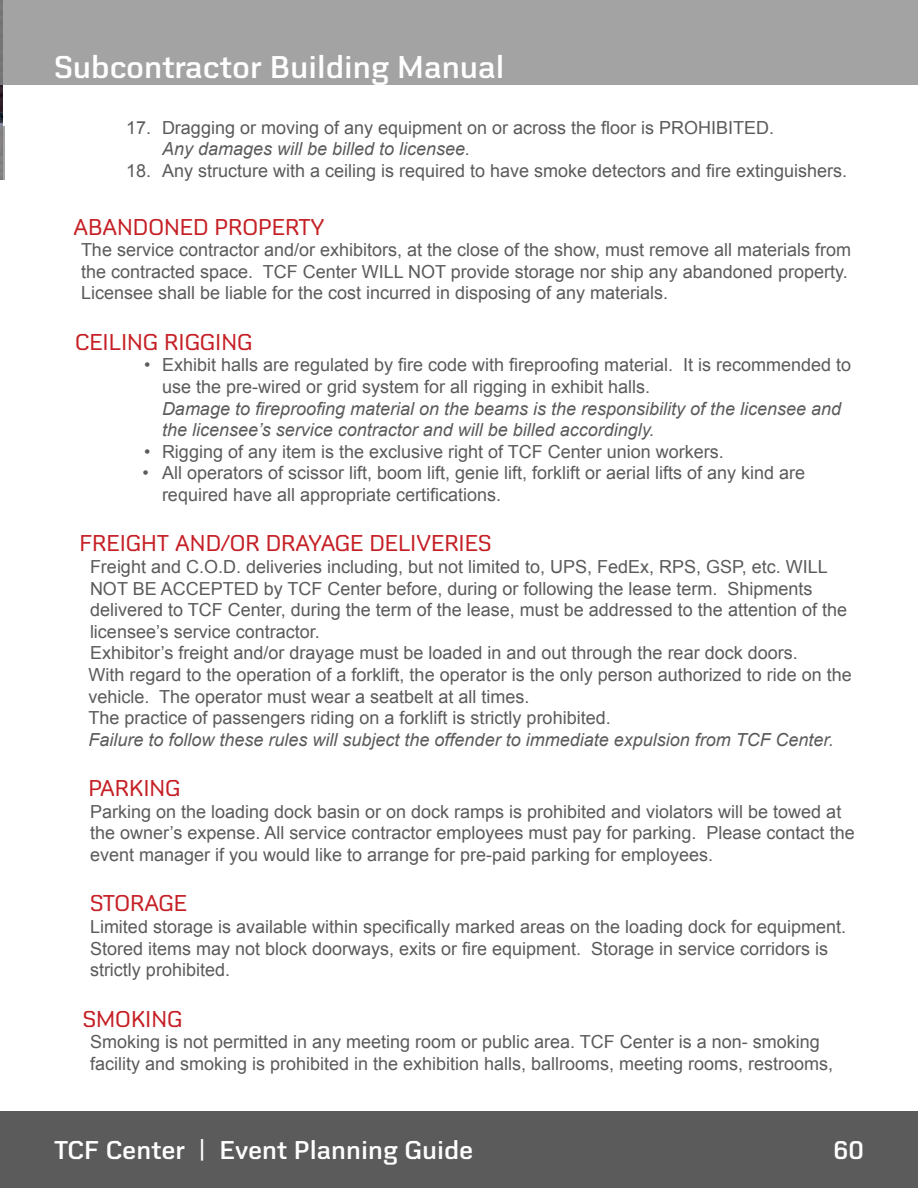
<style>
.page{position:relative;width:918px;height:1188px;background:#fff}
.page>*{position:absolute;margin:0;border:0;box-sizing:border-box;transform-origin:0 0}
.t1{font:600 33px "Agita";color:#fff}
.t2{font:600 27px "Agita";color:#fff}
.t3{font:24px "Agita";color:#c52026}
.t4{font:18px/21.6px "Arial";color:#5a5b5a}
.t5{font:italic 18px/21.6px "Arial";color:#5a5b5a}
</style>
<div class="page">
<img style="left:0;top:84px;width:2px;height:42px">
<svg style="left:0;top:126px;width:4px;height:54px"></svg>
<div style="left:0;top:1111px;width:918px;height:77px;background:#5a5b5a"></div>
<div style="left:0;top:0;width:918px;height:84px;background:#a3a3a3"></div>
<h1 class="t1" style="left:54px;top:50px;width:452px">Subcontractor Building Manual</h1>
<p class="t4" style="left:126px;top:117px;width:650px">17. Dragging or moving of any equipment on or across the floor is PROHIBITED.</p>
<p class="t5" style="left:162px;top:138px;width:310px">Any damages will be billed to licensee.</p>
<p class="t4" style="left:126px;top:160px;width:723px">18. Any structure with a ceiling is required to have smoke detectors and fire extinguishers.</p>
<h3 class="t3" style="left:74px;top:214px;width:252px">ABANDONED PROPERTY</h3>
<p class="t4" style="left:81px;top:239px;width:772px">The service contractor and/or exhibitors, at the close of the show, must remove all materials from the contracted space. TCF Center WILL NOT provide storage nor ship any abandoned property.<br>Licensee shall be liable for the cost incurred in disposing of any materials.</p>
<h3 class="t3" style="left:75px;top:330px;width:179px">CEILING RIGGING</h3>
<p class="t4" style="left:162px;top:354px;width:691px;text-indent:-18px">• Exhibit halls are regulated by fire code with fireproofing material. It is recommended to use the pre-wired or grid system for all rigging in exhibit halls.</p>
<p class="t5" style="left:162px;top:398px;width:681px">Damage to fireproofing material on the beams is the responsibility of the licensee and the licensee’s service contractor and will be billed accordingly.</p>
<p class="t4" style="left:144px;top:441px;width:581px">• Rigging of any item is the exclusive right of TCF Center union workers.</p>
<p class="t4" style="left:162px;top:462px;width:645px;text-indent:-19px">• All operators of scissor lift, boom lift, genie lift, forklift or aerial lifts of any kind are required have all appropriate certifications.</p>
<h3 class="t3" style="left:80px;top:531px;width:413px">FREIGHT AND/OR DRAYAGE DELIVERIES</h3>
<p class="t4" style="left:89px;top:556px;width:765px">Freight and C.O.D. deliveries including, but not limited to, UPS, FedEx, RPS, GSP, etc. WILL NOT BE ACCEPTED by TCF Center before, during or following the lease term. Shipments delivered to TCF Center, during the term of the lease, must be addressed to the attention of the licensee’s service contractor.<br>Exhibitor’s freight and/or drayage must be loaded in and out through the rear dock doors.<br>With regard to the operation of a forklift, the operator is the only person authorized to ride on the vehicle. The operator must wear a seatbelt at all times.<br>The practice of passengers riding on a forklift is strictly prohibited.</p>
<p class="t5" style="left:89px;top:729px;width:747px">Failure to follow these rules will subject the offender to immediate expulsion from TCF Center.</p>
<h3 class="t3" style="left:88px;top:776px;width:94px">PARKING</h3>
<p class="t4" style="left:90px;top:801px;width:766px">Parking on the loading dock basin or on dock ramps is prohibited and violators will be towed at the owner’s expense. All service contractor employees must pay for parking. Please contact the event manager if you would like to arrange for pre-paid parking for employees.</p>
<h3 class="t3" style="left:90px;top:891px;width:99px">STORAGE</h3>
<p class="t4" style="left:90px;top:916px;width:758px">Limited storage is available within specifically marked areas on the loading dock for equipment.<br>Stored items may not block doorways, exits or fire equipment. Storage in service corridors is strictly prohibited.</p>
<h3 class="t3" style="left:83px;top:1006px;width:101px">SMOKING</h3>
<p class="t4" style="left:90px;top:1031px;width:745px">Smoking is not permitted in any meeting room or public area. TCF Center is a non- smoking facility and smoking is prohibited in the exhibition halls, ballrooms, meeting rooms, restrooms,</p>
<h2 class="t2" style="left:54px;top:1136px;width:421px">TCF Center | Event Planning Guide</h2>
<h2 class="t2" style="left:833px;top:1136px;width:32px">60</h2>
</div>
